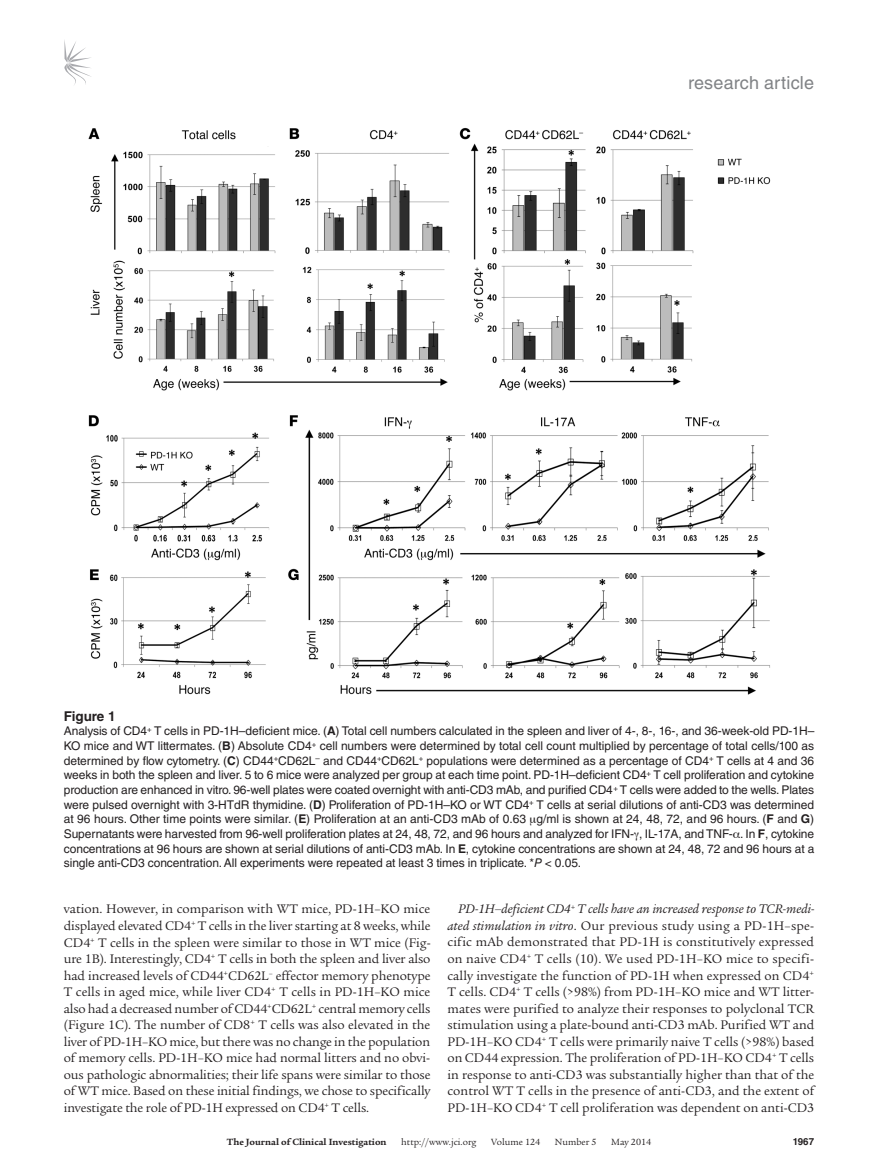
<style>
.page{position:relative;width:878px;height:1175px;background:#fff}
.page>*{position:absolute;margin:0;border:0;box-sizing:border-box;transform-origin:0 0}
.t1{font:18px "Helvetica LT Std";letter-spacing:.01em;color:#808285}
.t2{font:13.5px/16.5px "Legacy Serif Std";letter-spacing:-.01em;color:#231f20;text-align:justify}
.t3{font:700 13.5px "Helvetica LT Std";color:#231f20}
.t4{font:12px/14.7px "Helvetica LT Std";letter-spacing:-.005em;color:#231f20;text-align:justify}
.t5{font:9.75px "Legacy Serif Std";color:#231f20}
.t6{font:700 9.75px "Legacy Serif Std";color:#231f20}
.t7{font:700 9.75px "Helvetica LT Std";color:#231f20}
.s1{font-weight:700}
.s2{font-style:italic}
</style>
<div class="page">
<svg style="left:64px;top:40px;width:27px;height:45px"></svg>
<img style="left:88px;top:127px;width:683px;height:568px">
<h1 class="t1" style="left:688px;top:73px;width:127px">research article</h1>
<p class="t3" style="left:64px;top:708px;width:53px">Figure 1</p>
<p class="t4" style="left:64px;top:724px;width:752px">Analysis of CD4<sup>+</sup> T cells in PD-1H–deficient mice. (<span class="s1">A</span>) Total cell numbers calculated in the spleen and liver of 4-, 8-, 16-, and 36-week-old PD-1H– KO mice and WT littermates. (<span class="s1">B</span>) Absolute CD4<sup>+</sup> cell numbers were determined by total cell count multiplied by percentage of total cells/100 as determined by flow cytometry. (<span class="s1">C</span>) CD44<sup>+</sup>CD62L<sup>–</sup> and CD44<sup>+</sup>CD62L<sup>+</sup> populations were determined as a percentage of CD4<sup>+</sup> T cells at 4 and 36 weeks in both the spleen and liver. 5 to 6 mice were analyzed per group at each time point. PD-1H–deficient CD4<sup>+</sup> T cell proliferation and cytokine production are enhanced in vitro. 96-well plates were coated overnight with anti-CD3 mAb, and purified CD4<sup>+</sup> T cells were added to the wells. Plates were pulsed overnight with 3-HTdR thymidine. (<span class="s1">D</span>) Proliferation of PD-1H–KO or WT CD4<sup>+</sup> T cells at serial dilutions of anti-CD3 was determined at 96 hours. Other time points were similar. (<span class="s1">E</span>) Proliferation at an anti-CD3 mAb of 0.63 g/ml is shown at 24, 48, 72, and 96 hours. (<span class="s1">F</span> and <span class="s1">G</span>)<br>Supernatants were harvested from 96-well proliferation plates at 24, 48, 72, and 96 hours and analyzed for IFN- , IL-17A, and TNF- . In <span class="s1">F</span>, cytokine concentrations at 96 hours are shown at serial dilutions of anti-CD3 mAb. In <span class="s1">E</span>, cytokine concentrations are shown at 24, 48, 72 and 96 hours at a single anti-CD3 concentration. All experiments were repeated at least 3 times in triplicate. *<span class="s2">P</span> &lt; 0.05.</p>
<p class="t2" style="left:64px;top:901px;width:368px">vation. However, in comparison with WT mice, PD-1H–KO mice displayed elevated CD4<sup>+</sup> T cells in the liver starting at 8 weeks, while CD4<sup>+</sup> T cells in the spleen were similar to those in WT mice (Fig&shy;ure 1B). Interestingly, CD4<sup>+</sup> T cells in both the spleen and liver also had increased levels of CD44<sup>+</sup>CD62L<sup>–</sup> effector memory phenotype T cells in aged mice, while liver CD4<sup>+</sup> T cells in PD-1H–KO mice also had a decreased number of CD44<sup>+</sup>CD62L<sup>+</sup> central memory cells (Figure 1C). The number of CD8<sup>+</sup> T cells was also elevated in the liver of PD-1H–KO mice, but there was no change in the population of memory cells. PD-1H–KO mice had normal litters and no obvi&shy;ous pathologic abnormalities; their life spans were similar to those of WT mice. Based on these initial findings, we chose to specifically investigate the role of PD-1H expressed on CD4<sup>+</sup> T cells.</p>
<p class="t2" style="left:447px;top:901px;width:368px;text-indent:11px"><span class="s2">PD-1H–deficient CD4</span><sup>+</sup> <span class="s2">T cells have an increased response to TCR-medi&shy;ated stimulation in vitro</span>. Our previous study using a PD-1H–spe&shy;cific mAb demonstrated that PD-1H is constitutively expressed on naive CD4<sup>+</sup> T cells (10). We used PD-1H–KO mice to specifi&shy;cally investigate the function of PD-1H when expressed on CD4<sup>+ </sup>T cells. CD4<sup>+</sup> T cells (&gt;98%) from PD-1H–KO mice and WT litter&shy;mates were purified to analyze their responses to polyclonal TCR stimulation using a plate-bound anti-CD3 mAb. Purified WT and PD-1H–KO CD4<sup>+</sup> T cells were primarily naive T cells (&gt;98%) based on CD44 expression. The proliferation of PD-1H–KO CD4<sup>+</sup> T cells in response to anti-CD3 was substantially higher than that of the control WT T cells in the presence of anti-CD3, and the extent of PD-1H–KO CD4<sup>+</sup> T cell proliferation was dependent on anti-CD3</p>
<p class="t6" style="left:227px;top:1135px;width:161px">The Journal of Clinical Investigation</p>
<p class="t5" style="left:401px;top:1136px;width:77px">http://www.jci.org</p>
<p class="t5" style="left:491px;top:1136px;width:50px">Volume 124</p>
<p class="t5" style="left:555px;top:1136px;width:43px">Number 5</p>
<p class="t5" style="left:611px;top:1136px;width:41px">May 2014</p>
<p class="t7" style="left:792px;top:1135px;width:23px">1967</p>
</div>
